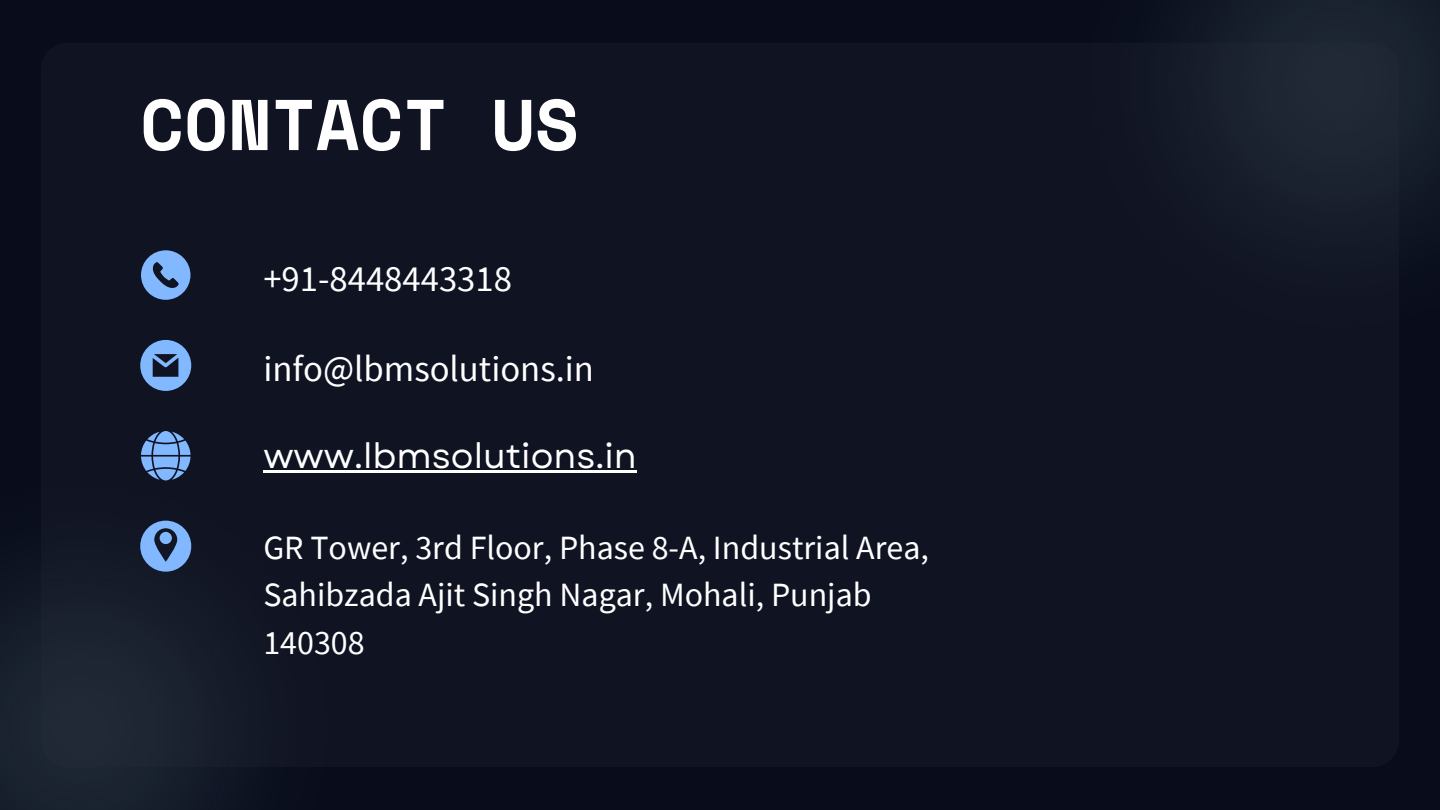
<style>
.page{position:relative;width:1440px;height:810px;background:#080c1b}
.page>*{position:absolute;margin:0;border:0;box-sizing:border-box;transform-origin:0 0}
.t1{font:700 71.7px "Space Mono";color:#fff}
.t2{font:36.7px "Source Sans Pro";color:#fff}
.t3{font:34.9px "Garet";color:#fff}
.t4{font:34px/47.3px "Source Sans Pro";color:#fff}
</style>
<div class="page">
<img style="left:1180px;top:0;width:260px;height:225px">
<img style="left:0;top:579px;width:233px;height:231px">
<div style="left:41px;top:43px;width:1358px;height:724px;background:#0f1322;border-radius:27px"></div>
<svg style="left:141px;top:250px;width:49px;height:50px"></svg>
<svg style="left:140px;top:340px;width:51px;height:51px"></svg>
<svg style="left:141px;top:431px;width:50px;height:49px"></svg>
<svg style="left:140px;top:521px;width:51px;height:51px"></svg>
<hr style="left:263px;top:470px;width:374px;height:3px;background:#fff">
<h1 class="t1" style="left:140px;top:70px;width:440px">CONTACT US</h1>
<p class="t2" style="left:263px;top:255px;width:250px">+91-8448443318</p>
<p class="t2" style="left:263px;top:345px;width:332px">info@lbmsolutions.in</p>
<p class="t3" style="left:263px;top:431px;width:375px">www.lbmsolutions.in</p>
<p class="t4" style="left:263px;top:523px;width:667px">GR Tower, 3rd Floor, Phase 8-A, Industrial Area,<br>Sahibzada Ajit Singh Nagar, Mohali, Punjab<br>140308</p>
</div>
